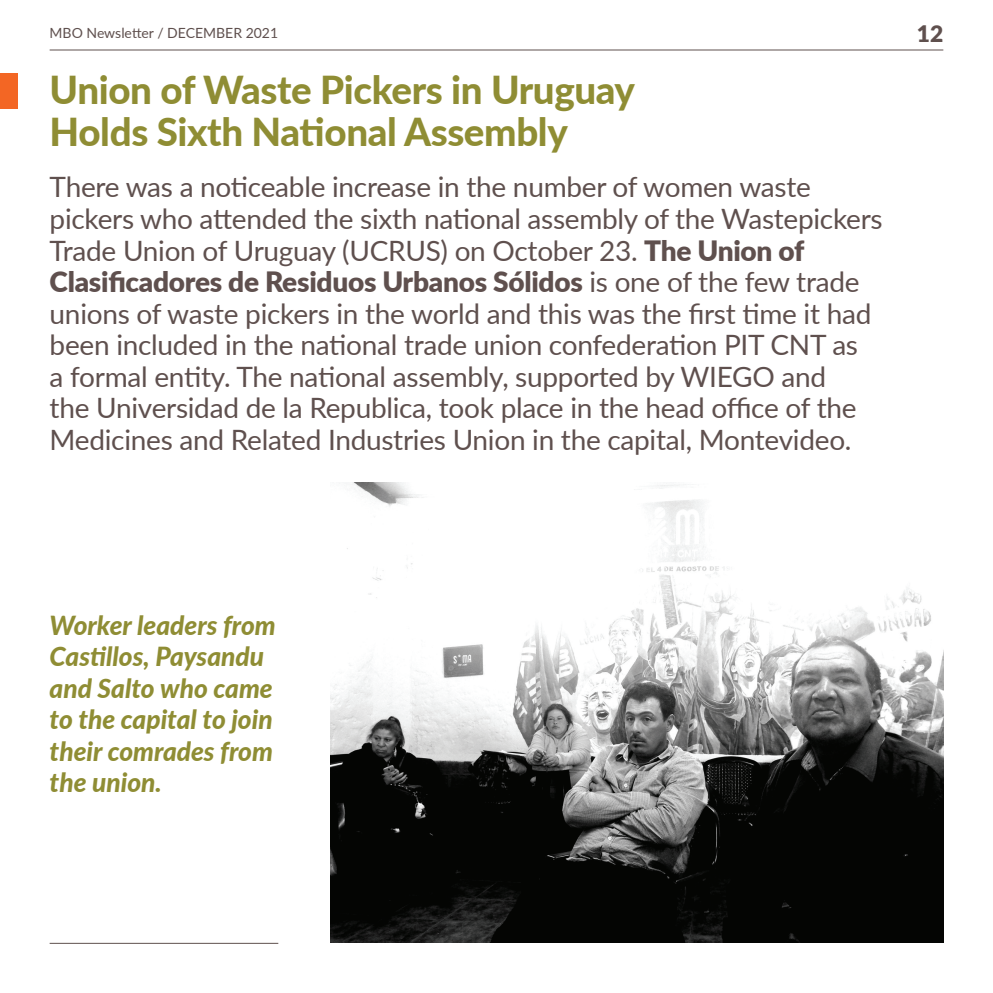
<style>
.page{position:relative;width:993px;height:993px;background:#fff}
.page>*{position:absolute;margin:0;border:0;box-sizing:border-box;transform-origin:0 0}
.t1{font:800 38.5px/42px "Lato";letter-spacing:-.01em;color:#8f8d34}
.t2{font:28px/31.5px "Lato";letter-spacing:-.01em;color:#5f504e}
.t3{font:italic 800 26.25px/31.5px "Lato";color:#8f8d34}
.t4{font:900 22.75px "Lato";color:#5f504e}
.t5{font:14px "Lato";color:#5f504e}
.s1{font-weight:900}
</style>
<div class="page">
<hr style="left:50px;top:50px;width:893px;height:1px;background:#5f504e">
<div style="left:0;top:73px;width:18px;height:36px;background:#f36624"></div>
<hr style="left:50px;top:942px;width:228px;height:1px;background:#5f504e">
<img style="left:330px;top:482px;width:613px;height:460px">
<p class="t5" style="left:50px;top:23px;width:230px">MBO Newsletter / DECEMBER 2021</p>
<p class="t4" style="left:916px;top:16px;width:28px">12</p>
<h1 class="t1" style="left:50px;top:67px;width:586px">Union of Waste Pickers in Uruguay<br>Holds Sixth National Assembly</h1>
<p class="t2" style="left:50px;top:170px;width:834px">There was a noticeable increase in the number of women waste pickers who attended the sixth national assembly of the Wastepickers Trade Union of Uruguay (UCRUS) on October 23. <span class="s1">The Union of Clasificadores de Residuos Urbanos Sólidos</span> is one of the few trade unions of waste pickers in the world and this was the first time it had been included in the national trade union confederation PIT CNT as<br>a formal entity. The national assembly, supported by WIEGO and<br>the Universidad de la Republica, took place in the head office of the Medicines and Related Industries Union in the capital, Montevideo.</p>
<p class="t3" style="left:50px;top:608px;width:227px">Worker leaders from<br>Castillos, Paysandu and Salto who came to the capital to join their comrades from the union.</p>
</div>
